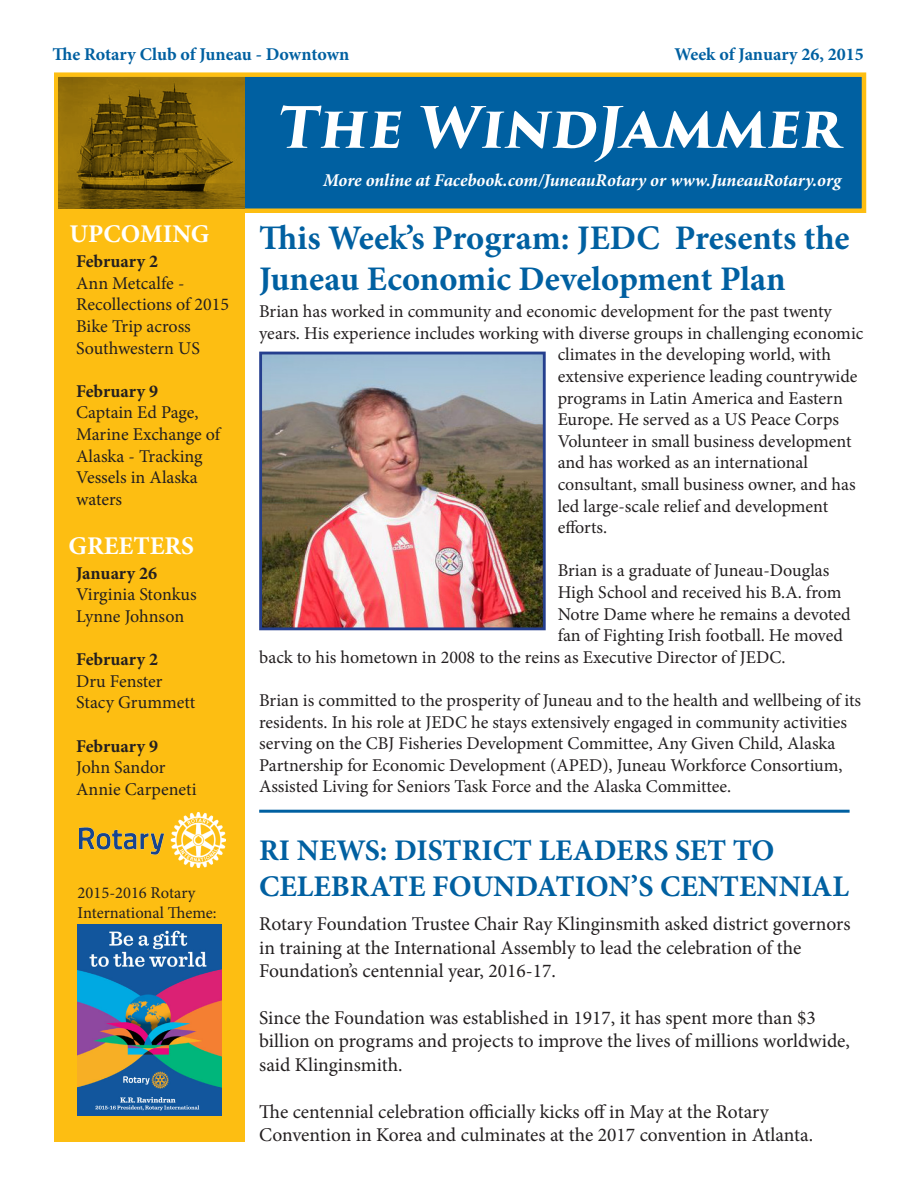
<style>
.page{position:relative;width:918px;height:1188px;background:#fff}
.page>*{position:absolute;margin:0;border:0;box-sizing:border-box;transform-origin:0 0}
.t1{font:700 55.5px "Trajan Pro 3";color:#fff}
.t2{font:700 34.5px/41.4px "Minion Pro";color:#0060a1}
.t3{font:700 30px "Minion Pro";color:#0060a1}
.t4{font:700 25.5px "Minion Pro";color:#fff}
.t5{font:19.5px/23.4px "Minion Pro";color:#231f20}
.t6{font:18px/21.6px "Minion Pro";letter-spacing:-.005em;color:#231f20}
.t7{font:italic 700 18px "Minion Pro";letter-spacing:-.005em;color:#fff}
.t8{font:700 18px "Minion Pro";letter-spacing:-.005em;color:#0060a1}
.t9{font:700 18px "Minion Pro";letter-spacing:-.005em;color:#231f20}
.t10{font:16.5px/19.8px "Minion Pro";color:#231f20}
</style>
<div class="page">
<div style="left:54px;top:72px;width:812px;height:141px;background:#0060a1;border:4px solid #fdbe12"></div>
<div style="left:54px;top:77px;width:191px;height:1064px;background:#fdbe12"></div>
<img style="left:78px;top:925px;width:143px;height:191px">
<img style="left:59px;top:77px;width:186px;height:131px">
<img style="left:79px;top:813px;width:146px;height:55px">
<img style="left:263px;top:356px;width:279px;height:270px">
<div style="left:259px;top:352px;width:287px;height:278px;border:3px solid #253f8e"></div>
<hr style="left:259px;top:810px;width:591px;height:3px;background:#0060a1">
<p class="t8" style="left:52px;top:41px;width:298px">The Rotary Club of Juneau - Downtown</p>
<p class="t8" style="left:674px;top:41px;width:191px">Week of January 26, 2015</p>
<p class="t4" style="left:70px;top:216px;width:141px">UPCOMING</p>
<p class="t9" style="left:76px;top:249px;width:83px">February 2</p>
<p class="t6" style="left:76px;top:272px;width:155px">Ann Metcalfe -<br>Recollections of 2015<br>Bike Trip across<br>Southwestern US</p>
<p class="t9" style="left:76px;top:378px;width:83px">February 9</p>
<p class="t6" style="left:76px;top:402px;width:146px">Captain Ed Page,<br>Marine Exchange of<br>Alaska - Tracking<br>Vessels in Alaska waters</p>
<p class="t4" style="left:68px;top:528px;width:127px">GREETERS</p>
<p class="t9" style="left:76px;top:560px;width:82px">January 26</p>
<p class="t6" style="left:76px;top:584px;width:122px">Virginia Stonkus</p>
<p class="t6" style="left:76px;top:605px;width:110px">Lynne Johnson</p>
<p class="t9" style="left:76px;top:647px;width:83px">February 2</p>
<p class="t6" style="left:76px;top:670px;width:88px">Dru Fenster</p>
<p class="t6" style="left:76px;top:692px;width:121px">Stacy Grummett</p>
<p class="t9" style="left:76px;top:733px;width:83px">February 9</p>
<p class="t6" style="left:76px;top:757px;width:91px">John Sandor</p>
<p class="t6" style="left:76px;top:778px;width:122px">Annie Carpeneti</p>
<p class="t10" style="left:78px;top:883px;width:140px">2015-2016 Rotary<br>International Theme:</p>
<p class="t1" style="left:276px;top:86px;width:565px">The WindJammer</p>
<p class="t7" style="left:323px;top:168px;width:520px">More online at Facebook.com/JuneauRotary or www.JuneauRotary.org</p>
<p class="t2" style="left:259px;top:217px;width:592px">This Week’s Program: JEDC Presents the<br>Juneau Economic Development Plan</p>
<p class="t6" style="left:259px;top:301px;width:574px">Brian has worked in community and economic development for the past twenty</p>
<p class="t6" style="left:259px;top:322px;width:606px">years. His experience includes working with diverse groups in challenging economic</p>
<p class="t6" style="left:558px;top:344px;width:275px">climates in the developing world, with</p>
<p class="t6" style="left:558px;top:366px;width:301px">extensive experience leading countrywide</p>
<p class="t6" style="left:558px;top:387px;width:287px">programs in Latin America and Eastern</p>
<p class="t6" style="left:558px;top:409px;width:283px">Europe. He served as a US Peace Corps</p>
<p class="t6" style="left:558px;top:430px;width:295px">Volunteer in small business development</p>
<p class="t6" style="left:558px;top:452px;width:252px">and has worked as an international</p>
<p class="t6" style="left:558px;top:474px;width:299px">consultant, small business owner, and has</p>
<p class="t6" style="left:558px;top:495px;width:272px">led large-scale relief and development</p>
<p class="t6" style="left:558px;top:517px;width:51px">efforts.</p>
<p class="t6" style="left:558px;top:560px;width:273px">Brian is a graduate of Juneau-Douglas</p>
<p class="t6" style="left:558px;top:582px;width:285px">High School and received his B.A. from</p>
<p class="t6" style="left:558px;top:603px;width:295px">Notre Dame where he remains a devoted</p>
<p class="t6" style="left:558px;top:625px;width:287px">fan of Fighting Irish football. He moved</p>
<p class="t6" style="left:259px;top:646px;width:528px">back to his hometown in 2008 to the reins as Executive Director of JEDC.</p>
<p class="t6" style="left:259px;top:690px;width:603px">Brian is committed to the prosperity of Juneau and to the health and wellbeing of its residents. In his role at JEDC he stays extensively engaged in community activities serving on the CBJ Fisheries Development Committee, Any Given Child, Alaska Partnership for Economic Development (APED), Juneau Workforce Consortium, Assisted Living for Seniors Task Force and the Alaska Committee.</p>
<p class="t3" style="left:259px;top:829px;width:517px">RI NEWS: DISTRICT LEADERS SET TO</p>
<p class="t3" style="left:259px;top:865px;width:591px">CELEBRATE FOUNDATION’S CENTENNIAL</p>
<p class="t5" style="left:259px;top:913px;width:593px">Rotary Foundation Trustee Chair Ray Klinginsmith asked district governors in training at the International Assembly to lead the celebration of the<br>Foundation’s centennial year, 2016-17.</p>
<p class="t5" style="left:259px;top:1006px;width:592px">Since the Foundation was established in 1917, it has spent more than $3 billion on programs and projects to improve the lives of millions worldwide, said Klinginsmith.</p>
<p class="t5" style="left:259px;top:1100px;width:555px">The centennial celebration officially kicks off in May at the Rotary<br>Convention in Korea and culminates at the 2017 convention in Atlanta.</p>
</div>
